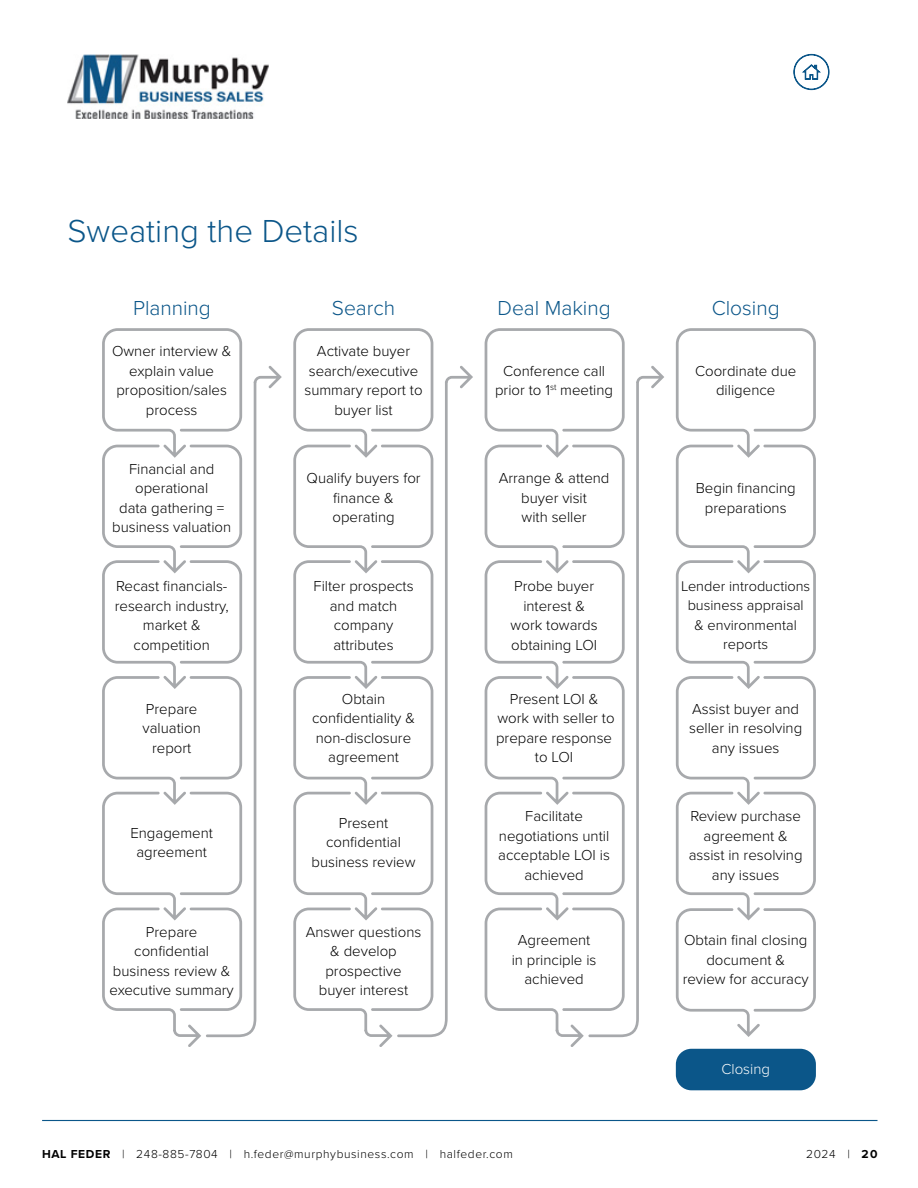
<style>
.page{position:relative;width:918px;height:1188px;background:#fff}
.page>*{position:absolute;margin:0;border:0;box-sizing:border-box;transform-origin:0 0}
.t1{font:300 33px "Proxima Nova";color:#0b5689}
.t2{font:300 21px "Proxima Nova";color:#0b5689}
.t3{font:300 15px/19.5px "Proxima Nova";color:#000;text-align:center}
.t4{font:300 15px "Proxima Nova";color:#fff}
.t5{font:300 14.55px/19.5px "Proxima Nova";color:#000;text-align:center}
.t6{font:300 12px "Proxima Nova";letter-spacing:.05em;color:#000}
.s1{font-weight:700}
</style>
<div class="page">
<img style="left:68px;top:54px;width:201px;height:65px">
<hr style="left:42px;top:1120px;width:835px;height:1px;background:#0b5689">
<svg style="left:793px;top:54px;width:37px;height:36px"></svg>
<div style="left:676px;top:1049px;width:140px;height:41px;background:#0b5689;border-radius:16px"></div>
<svg style="left:102px;top:328px;width:180px;height:719px"></svg>
<svg style="left:293px;top:328px;width:180px;height:719px"></svg>
<svg style="left:485px;top:328px;width:179px;height:719px"></svg>
<svg style="left:676px;top:328px;width:140px;height:709px"></svg>
<h1 class="t1" style="left:68px;top:206px;width:293px">Sweating the Details</h1>
<h2 class="t2" style="left:332px;top:292px;width:65px">Search</h2>
<h2 class="t2" style="left:498px;top:292px;width:115px">Deal Making</h2>
<h2 class="t2" style="left:712px;top:292px;width:70px">Closing</h2>
<h2 class="t2" style="left:133px;top:292px;width:79px">Planning</h2>
<p class="t3" style="left:112px;top:341px;width:121px">Owner interview &amp; explain value proposition/sales process</p>
<p class="t3" style="left:304px;top:341px;width:120px">Activate buyer search/executive summary report to buyer list</p>
<p class="t3" style="left:495px;top:360px;width:120px">Conference call prior to 1<sup>st</sup> meeting</p>
<p class="t3" style="left:695px;top:360px;width:103px">Coordinate due diligence</p>
<p class="t3" style="left:112px;top:458px;width:121px">Financial and operational<br>data gathering = business valuation</p>
<p class="t3" style="left:115px;top:575px;width:115px">Recast financials&shy;research industry, market &amp; competition</p>
<p class="t3" style="left:307px;top:468px;width:116px">Qualify buyers for finance &amp; operating</p>
<p class="t3" style="left:314px;top:575px;width:102px">Filter prospects and match company attributes</p>
<p class="t3" style="left:499px;top:468px;width:112px">Arrange &amp; attend buyer visit<br>with seller</p>
<p class="t3" style="left:696px;top:478px;width:101px">Begin financing preparations</p>
<p class="t3" style="left:511px;top:575px;width:89px">Probe buyer interest &amp; work towards obtaining LOI</p>
<p class="t5" style="left:681px;top:575px;width:131px">Lender introductions business appraisal<br>&amp; environmental reports</p>
<p class="t3" style="left:143px;top:698px;width:60px">Prepare valuation report</p>
<p class="t3" style="left:312px;top:688px;width:104px">Obtain confidentiality &amp; non-disclosure agreement</p>
<p class="t3" style="left:496px;top:688px;width:120px">Present LOI &amp; work with seller to prepare response to LOI</p>
<p class="t3" style="left:689px;top:698px;width:115px">Assist buyer and seller in resolving any issues</p>
<p class="t3" style="left:130px;top:822px;width:84px">Engagement agreement</p>
<p class="t3" style="left:312px;top:812px;width:105px">Present confidential business review</p>
<p class="t3" style="left:498px;top:806px;width:113px">Facilitate negotiations until acceptable LOI is achieved</p>
<p class="t3" style="left:689px;top:806px;width:115px">Review purchase agreement &amp; assist in resolving any issues</p>
<p class="t3" style="left:110px;top:921px;width:126px">Prepare confidential business review &amp; executive summary</p>
<p class="t3" style="left:306px;top:921px;width:117px">Answer questions &amp; develop prospective buyer interest</p>
<p class="t3" style="left:512px;top:930px;width:86px">Agreement in principle is achieved</p>
<p class="t3" style="left:683px;top:930px;width:127px">Obtain final closing document &amp;<br>review for accuracy</p>
<p class="t4" style="left:721px;top:1058px;width:50px">Closing</p>
<p class="t6" style="left:42px;top:1145px;width:472px"><span class="s1">HAL FEDER</span> | 248-885-7804 | h.feder@murphybusiness.com | halfeder.com</p>
<p class="t6" style="left:806px;top:1145px;width:73px">2024 | <span class="s1">20</span></p>
</div>
